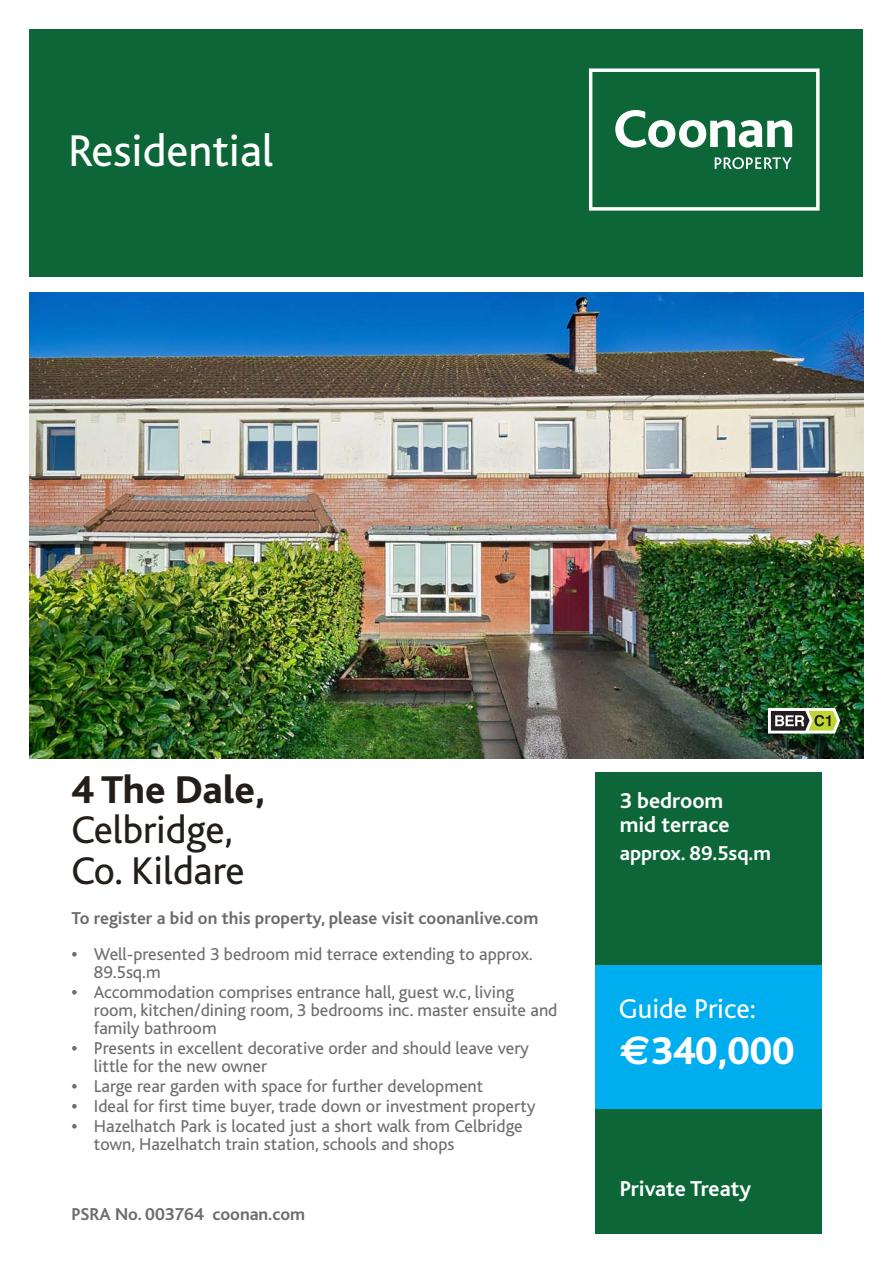
<style>
.page{position:relative;width:893px;height:1263px;background:#fff}
.page>*{position:absolute;margin:0;border:0;box-sizing:border-box;transform-origin:0 0}
.t1{font:46.5px "Bliss";color:#fff}
.t2{font:40.5px/40.5px "Bliss";color:#241e1b}
.t3{font:800 40.5px "Bliss";color:#fff}
.t4{font:28.5px "Bliss";color:#fff}
.Bullets{font:700 22.5px "Bliss";color:#fff}
.Bullets-2{font:700 21px "Bliss";color:#fff}
.Bullets-3{font:18px/18px "Bliss";color:#6c6d70}
.Bullets-4{font:700 18px "Bliss";color:#6c6d70}
.s1{font-weight:800}
.s2{font-family:"Euro Sans";font-weight:700}
</style>
<div class="page">
<div style="left:595px;top:772px;width:227px;height:461px;background:#0c6638"></div>
<div style="left:595px;top:965px;width:227px;height:143px;background:#00aeef"></div>
<div style="left:30px;top:30px;width:833px;height:247px;background:#0c6638"></div>
<svg style="left:589px;top:68px;width:231px;height:143px"></svg>
<img style="left:30px;top:292px;width:833px;height:466px">
<svg style="left:768px;top:708px;width:72px;height:25px"></svg>
<p class="t1" style="left:68px;top:127px;width:207px">Residential</p>
<p class="t2" style="left:71px;top:770px;width:195px"><span class="s1">4 The Dale,<br></span>Celbridge,</p>
<p class="t2" style="left:71px;top:851px;width:175px">Co. Kildare</p>
<p class="Bullets-4" style="left:71px;top:909px;width:468px">To register a bid on this property, please visit coonanlive.com</p>
<p class="Bullets-3" style="left:94px;top:945px;width:440px;text-indent:-22px"><span class="s1">•</span> Well-presented 3 bedroom mid terrace extending to approx.<br>89.5sq.m</p>
<p class="Bullets-3" style="left:94px;top:984px;width:465px;text-indent:-22px"><span class="s1">•</span> Accommodation comprises entrance hall, guest w.c, living room, kitchen/dining room, 3 bedrooms inc. master ensuite and family bathroom</p>
<p class="Bullets-3" style="left:94px;top:1040px;width:437px;text-indent:-22px"><span class="s1">•</span> Presents in excellent decorative order and should leave very little for the new owner</p>
<p class="Bullets-3" style="left:71px;top:1078px;width:413px"><span class="s1">•</span> Large rear garden with space for further development</p>
<p class="Bullets-3" style="left:71px;top:1098px;width:466px"><span class="s1">•</span> Ideal for first time buyer, trade down or investment property</p>
<p class="Bullets-3" style="left:94px;top:1118px;width:430px;text-indent:-22px"><span class="s1">•</span> Hazelhatch Park is located just a short walk from Celbridge town, Hazelhatch train station, schools and shops</p>
<p class="Bullets-4" style="left:71px;top:1205px;width:235px">PSRA No. 003764 coonan.com</p>
<p class="Bullets" style="left:620px;top:788px;width:105px">3 bedroom</p>
<p class="Bullets" style="left:620px;top:813px;width:111px">mid terrace</p>
<p class="Bullets-2" style="left:620px;top:842px;width:153px">approx. 89.5sq.m</p>
<p class="t4" style="left:619px;top:993px;width:139px">Guide Price:</p>
<p class="t3" style="left:620px;top:1029px;width:176px"><span class="s2">8</span>340,000</p>
<p class="Bullets" style="left:620px;top:1176px;width:133px">Private Treaty</p>
</div>
